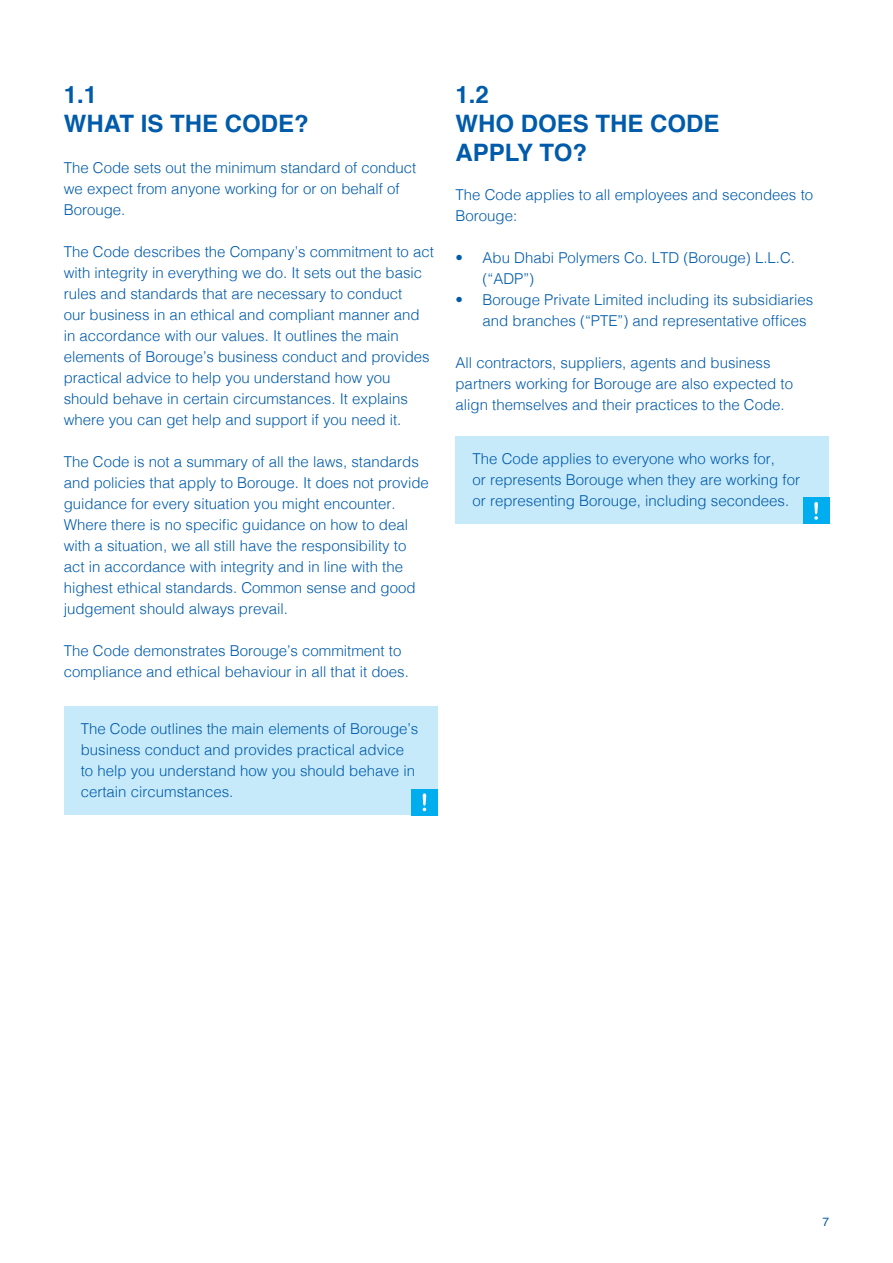
<style>
.page{position:relative;width:893px;height:1263px;background:#fff}
.page>*{position:absolute;margin:0;border:0;box-sizing:border-box;transform-origin:0 0}
.t1{font:700 24px/28.8px "Helvetica";color:#005baa}
.t2{font:300 15px/21px "Helvetica";color:#005baa}
.t3{font:12px "Helvetica";color:#005baa}
</style>
<div class="page">
<div style="left:64px;top:706px;width:373px;height:109px;background:#c7eafb"></div>
<div style="left:455px;top:436px;width:374px;height:88px;background:#c7eafb"></div>
<div style="left:411px;top:789px;width:26px;height:26px;background:#00aeef"></div>
<svg style="left:423px;top:793px;width:3px;height:18px"></svg>
<div style="left:803px;top:498px;width:26px;height:26px;background:#00aeef"></div>
<svg style="left:814px;top:502px;width:4px;height:18px"></svg>
<h1 class="t1" style="left:64px;top:81px;width:246px">1.1<br>WHAT IS THE CODE?</h1>
<p class="t2" style="left:64px;top:156px;width:354px">The Code sets out the minimum standard of conduct we expect from anyone working for or on behalf of<br>Borouge.</p>
<p class="t2" style="left:64px;top:240px;width:372px">The Code describes the Company’s commitment to act with integrity in everything we do. It sets out the basic rules and standards that are necessary to conduct<br>our business in an ethical and compliant manner and in accordance with our values. It outlines the main elements of Borouge’s business conduct and provides practical advice to help you understand how you should behave in certain circumstances. It explains where you can get help and support if you need it.</p>
<p class="t2" style="left:64px;top:450px;width:367px">The Code is not a summary of all the laws, standards and policies that apply to Borouge. It does not provide guidance for every situation you might encounter.<br>Where there is no specific guidance on how to deal with a situation, we all still have the responsibility to act in accordance with integrity and in line with the highest ethical standards. Common sense and good judgement should always prevail.</p>
<p class="t2" style="left:64px;top:639px;width:347px">The Code demonstrates Borouge’s commitment to compliance and ethical behaviour in all that it does.</p>
<p class="t2" style="left:81px;top:717px;width:339px">The Code outlines the main elements of Borouge’s business conduct and provides practical advice to help you understand how you should behave in certain circumstances.</p>
<h1 class="t1" style="left:455px;top:81px;width:266px">1.2<br>WHO DOES THE CODE<br>APPLY TO?</h1>
<p class="t2" style="left:455px;top:183px;width:359px">The Code applies to all employees and secondees to<br>Borouge:</p>
<p class="t2" style="left:482px;top:246px;width:314px;text-indent:-27px">• Abu Dhabi Polymers Co. LTD (Borouge) L.L.C. (“ADP”)</p>
<p class="t2" style="left:482px;top:288px;width:332px;text-indent:-27px">• Borouge Private Limited including its subsidiaries and branches (“PTE”) and representative offices</p>
<p class="t2" style="left:455px;top:351px;width:339px">All contractors, suppliers, agents and business partners working for Borouge are also expected to align themselves and their practices to the Code.</p>
<p class="t2" style="left:472px;top:447px;width:329px">The Code applies to everyone who works for,<br>or represents Borouge when they are working for or representing Borouge, including secondees.</p>
<p class="t3" style="left:822px;top:1213px;width:8px">7</p>
</div>
